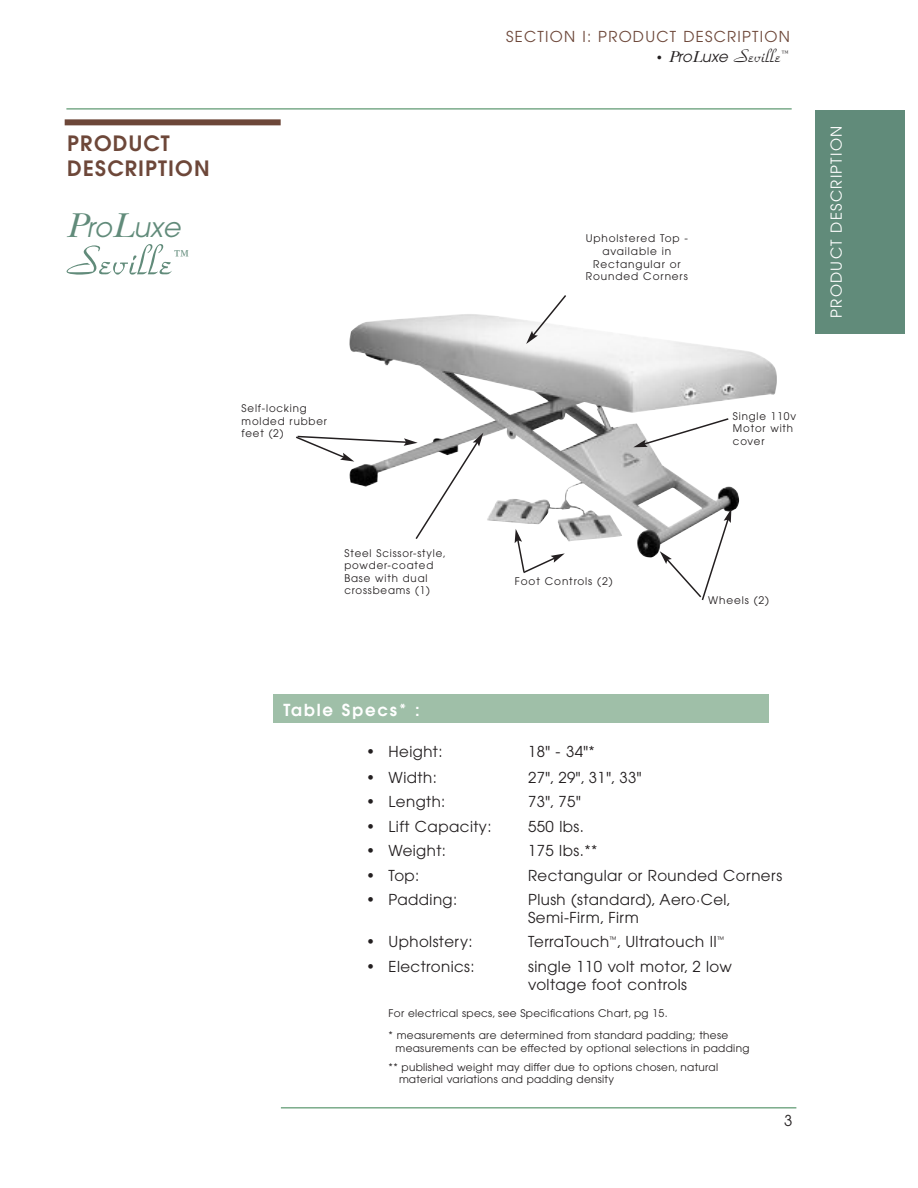
<style>
.page{position:relative;width:918px;height:1188px;background:#fff}
.page>*{position:absolute;margin:0;border:0;box-sizing:border-box;transform-origin:0 0}
.t1{font:54px "Park Avenue";color:#618b7a}
.t2{font:italic 27px "Avant Garde";color:#618b7a}
.t3{font:24px "Park Avenue";color:#231f20}
.t4{font:600 21px/25.2px "Avant Garde";letter-spacing:.055em;color:#6d4739}
.t5{font:italic 18px "New Baskerville";color:#618b7a}
.t6{font:600 16.5px "Avant Garde";letter-spacing:.11em;color:#fff}
.t7{font:15px/18px "Avant Garde";letter-spacing:.03em;color:#231f20}
.t8{font:15px "Avant Garde";letter-spacing:.085em;color:#6d4739}
.t9{font:15px "Avant Garde";letter-spacing:.085em;color:#fff}
.t10{font:10.5px/22.5px "Avant Garde";letter-spacing:.03em;color:#231f20}
.t11{font:10.5px/12.6px "Avant Garde";letter-spacing:.085em;color:#231f20}
.t12{font:italic 8.25px "New Baskerville";color:#231f20}
.s1{font-family:"New Baskerville";font-size:36px}
.s2{font-family:"Avant Garde";font-size:12px}
.s3{font-family:"New Baskerville";font-style:italic;font-size:16.5px}
.s4{font-family:"Avant Garde";font-style:italic;font-size:15px}
</style>
<div class="page">
<div style="left:274px;top:695px;width:495px;height:28px;background:#9fbfa8"></div>
<div style="left:815px;top:110px;width:89px;height:224px;background:#618b7a"></div>
<hr style="left:66px;top:108px;width:726px;height:2px;background:#7aab8a">
<hr style="left:281px;top:1107px;width:515px;height:2px;background:#7aab8a">
<div style="left:65px;top:119px;width:216px;height:6px;background:#6d4739"></div>
<img style="left:349px;top:314px;width:428px;height:244px">
<svg style="left:526px;top:295px;width:42px;height:49px"></svg>
<svg style="left:633px;top:417px;width:97px;height:30px"></svg>
<svg style="left:660px;top:509px;width:71px;height:91px"></svg>
<svg style="left:515px;top:529px;width:50px;height:44px"></svg>
<svg style="left:296px;top:433px;width:187px;height:108px"></svg>
<h3 class="t4" style="left:67px;top:133px;width:144px">PRODUCT<br>DESCRIPTION</h3>
<h2 class="t2" style="left:66px;top:217px;width:115px"><span class="s1">P</span>ro<span class="s1">L</span>uxe</h2>
<h1 class="t1" style="left:66px;top:224px;width:107px">Seville</h1>
<p class="t5" style="left:172px;top:250px;width:16px">™</p>
<p class="t11" style="left:242px;top:403px;width:87px">Self-locking molded rubber feet (2)</p>
<p class="t8" style="left:506px;top:31px;width:285px">SECTION I: PRODUCT DESCRIPTION</p>
<h3 class="t3" style="left:656px;top:40px;width:127px"><span class="s2">•</span> <span class="s3">P</span><span class="s4">ro</span><span class="s3">L</span><span class="s4">uxe</span> Seville</h3>
<p class="t12" style="left:781px;top:51px;width:8px">™</p>
<p class="t11" style="left:586px;top:233px;width:104px;text-align:center">Upholstered Top - available in<br>Rectangular or<br>Rounded Corners</p>
<p class="t9" style="left:831px;top:318px;width:193px;rotate:-90deg">PRODUCT DESCRIPTION</p>
<p class="t11" style="left:733px;top:411px;width:65px">Single 110v<br>Motor with cover</p>
<p class="t11" style="left:344px;top:547px;width:103px">Steel Scissor-style, powder-coated<br>Base with dual crossbeams (1)</p>
<p class="t11" style="left:515px;top:576px;width:99px">Foot Controls (2)</p>
<p class="t10" style="left:708px;top:590px;width:62px">Wheels (2)</p>
<p class="t6" style="left:284px;top:704px;width:138px">Table Specs* :</p>
<p class="t7" style="left:366px;top:744px;width:78px">• Height:</p>
<p class="t7" style="left:528px;top:744px;width:68px">18" - 34"*</p>
<p class="t7" style="left:366px;top:769px;width:72px">• Width:</p>
<p class="t7" style="left:528px;top:769px;width:115px">27", 29", 31", 33"</p>
<p class="t7" style="left:366px;top:794px;width:81px">• Length:</p>
<p class="t7" style="left:528px;top:794px;width:54px">73", 75"</p>
<p class="t7" style="left:366px;top:818px;width:127px">• Lift Capacity:</p>
<p class="t7" style="left:528px;top:818px;width:57px">550 lbs.</p>
<p class="t7" style="left:366px;top:843px;width:81px">• Weight:</p>
<p class="t7" style="left:528px;top:843px;width:71px">175 lbs.**</p>
<p class="t7" style="left:366px;top:867px;width:55px">• Top:</p>
<p class="t7" style="left:528px;top:867px;width:256px">Rectangular or Rounded Corners</p>
<p class="t7" style="left:366px;top:892px;width:93px">• Padding:</p>
<p class="t7" style="left:528px;top:892px;width:204px">Plush (standard), Aero·Cel,<br>Semi-Firm, Firm</p>
<p class="t7" style="left:366px;top:934px;width:108px">• Upholstery:</p>
<p class="t7" style="left:528px;top:934px;width:198px">TerraTouch<sup>™</sup>, Ultratouch II<sup>™</sup></p>
<p class="t7" style="left:366px;top:959px;width:110px">• Electronics:</p>
<p class="t7" style="left:528px;top:959px;width:205px">single 110 volt motor, 2 low voltage foot controls</p>
<p class="t10" style="left:389px;top:1003px;width:341px">For electrical specs, see Specifications Chart, pg 15.<br>* measurements are determined from standard padding; these</p>
<p class="t10" style="left:389px;top:1039px;width:362px;line-height:19px;text-indent:7px">measurements can be effected by optional selections in padding ** published weight may differ due to options chosen, natural</p>
<p class="t10" style="left:399px;top:1069px;width:217px">material variations and padding density</p>
<p class="t7" style="left:784px;top:1113px;width:10px">3</p>
</div>
